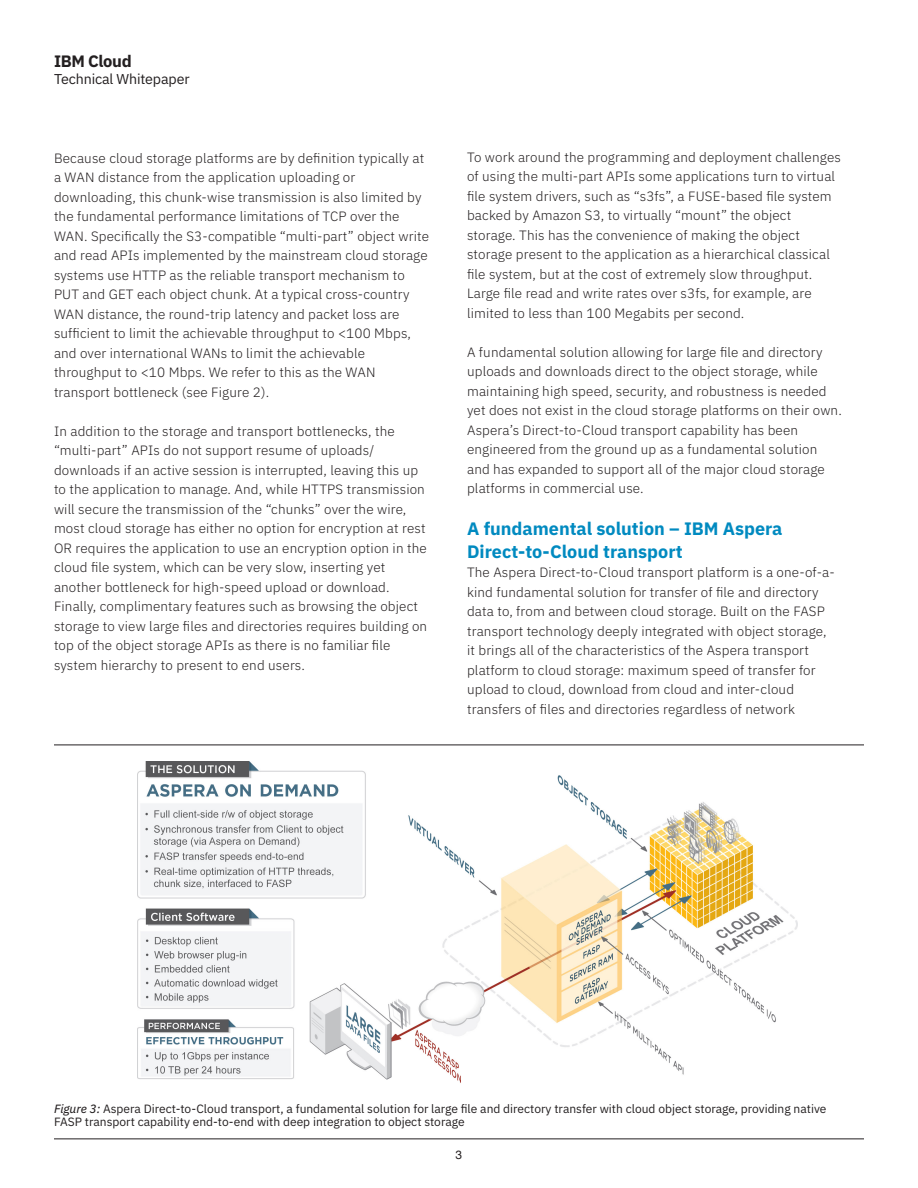
<style>
.page{position:relative;width:918px;height:1188px;background:#fff}
.page>*{position:absolute;margin:0;border:0;box-sizing:border-box;transform-origin:0 0}
._2A_head__color{font:700 18px/22.5px "IBM Plex Sans";color:#008ac0}
.t1{font:700 16.5px "IBM Plex Sans";letter-spacing:-.02em;color:#231f20}
.t2{font:14.25px "IBM Plex Sans";letter-spacing:-.01em;color:#231f20}
._2C_body{font:300 13.5px/19.5px "IBM Plex Sans";letter-spacing:.01em;color:#231f20}
._2E_figure_caption{font:12px/13.5px "IBM Plex Sans";color:#231f20}
._0B_industry_area{font:12px "Helvetica Neue LT Com";color:#231f20}
.s1{font-family:"IBM Plex Sans Text";font-style:italic}
</style>
<div class="page">
<hr style="left:54px;top:745px;width:810px;height:1px;background:#231f20">
<hr style="left:54px;top:1139px;width:810px;height:1px;background:#231f20">
<img style="left:137px;top:761px;width:660px;height:322px">
<p class="t1" style="left:54px;top:48px;width:79px">IBM Cloud</p>
<p class="t2" style="left:54px;top:68px;width:137px">Technical Whitepaper</p>
<p class="_2C_body" style="left:54px;top:147px;width:377px">Because cloud storage platforms are by definition typically at a WAN distance from the application uploading or downloading, this chunk-wise transmission is also limited by the fundamental performance limitations of TCP over the WAN. Specifically the S3-compatible “multi-part” object write and read APIs implemented by the mainstream cloud storage systems use HTTP as the reliable transport mechanism to PUT and GET each object chunk. At a typical cross-country WAN distance, the round-trip latency and packet loss are sufficient to limit the achievable throughput to &lt;100 Mbps, and over international WANs to limit the achievable throughput to &lt;10 Mbps. We refer to this as the WAN transport bottleneck (see Figure 2).</p>
<p class="_2C_body" style="left:54px;top:420px;width:375px">In addition to the storage and transport bottlenecks, the “multi-part” APIs do not support resume of uploads/ downloads if an active session is interrupted, leaving this up to the application to manage. And, while HTTPS transmission will secure the transmission of the “chunks” over the wire, most cloud storage has either no option for encryption at rest OR requires the application to use an encryption option in the cloud file system, which can be very slow, inserting yet another bottleneck for high-speed upload or download.<br>Finally, complimentary features such as browsing the object storage to view large files and directories requires building on top of the object storage APIs as there is no familiar file system hierarchy to present to end users.</p>
<p class="_2C_body" style="left:467px;top:146px;width:375px">To work around the programming and deployment challenges of using the multi-part APIs some applications turn to virtual file system drivers, such as “s3fs”, a FUSE-based file system backed by Amazon S3, to virtually “mount” the object storage. This has the convenience of making the object storage present to the application as a hierarchical classical file system, but at the cost of extremely slow throughput.<br>Large file read and write rates over s3fs, for example, are limited to less than 100 Megabits per second.</p>
<p class="_2C_body" style="left:467px;top:341px;width:376px">A fundamental solution allowing for large file and directory uploads and downloads direct to the object storage, while maintaining high speed, security, and robustness is needed yet does not exist in the cloud storage platforms on their own.<br>Aspera’s Direct-to-Cloud transport capability has been engineered from the ground up as a fundamental solution and has expanded to support all of the major cloud storage platforms in commercial use.</p>
<p class="_2A_head__color" style="left:467px;top:516px;width:317px">A fundamental solution – IBM Aspera<br>Direct-to-Cloud transport</p>
<p class="_2C_body" style="left:467px;top:562px;width:369px">The Aspera Direct-to-Cloud transport platform is a one-of-a&shy;kind fundamental solution for transfer of file and directory data to, from and between cloud storage. Built on the FASP transport technology deeply integrated with object storage, it brings all of the characteristics of the Aspera transport platform to cloud storage: maximum speed of transfer for upload to cloud, download from cloud and inter-cloud transfers of files and directories regardless of network</p>
<p class="_2E_figure_caption" style="left:54px;top:1101px;width:774px"><span class="s1">Figure 3:</span> Aspera Direct-to-Cloud transport, a fundamental solution for large file and directory transfer with cloud object storage, providing native<br>FASP transport capability end-to-end with deep integration to object storage</p>
<p class="_0B_industry_area" style="left:456px;top:1148px;width:8px">3</p>
</div>
